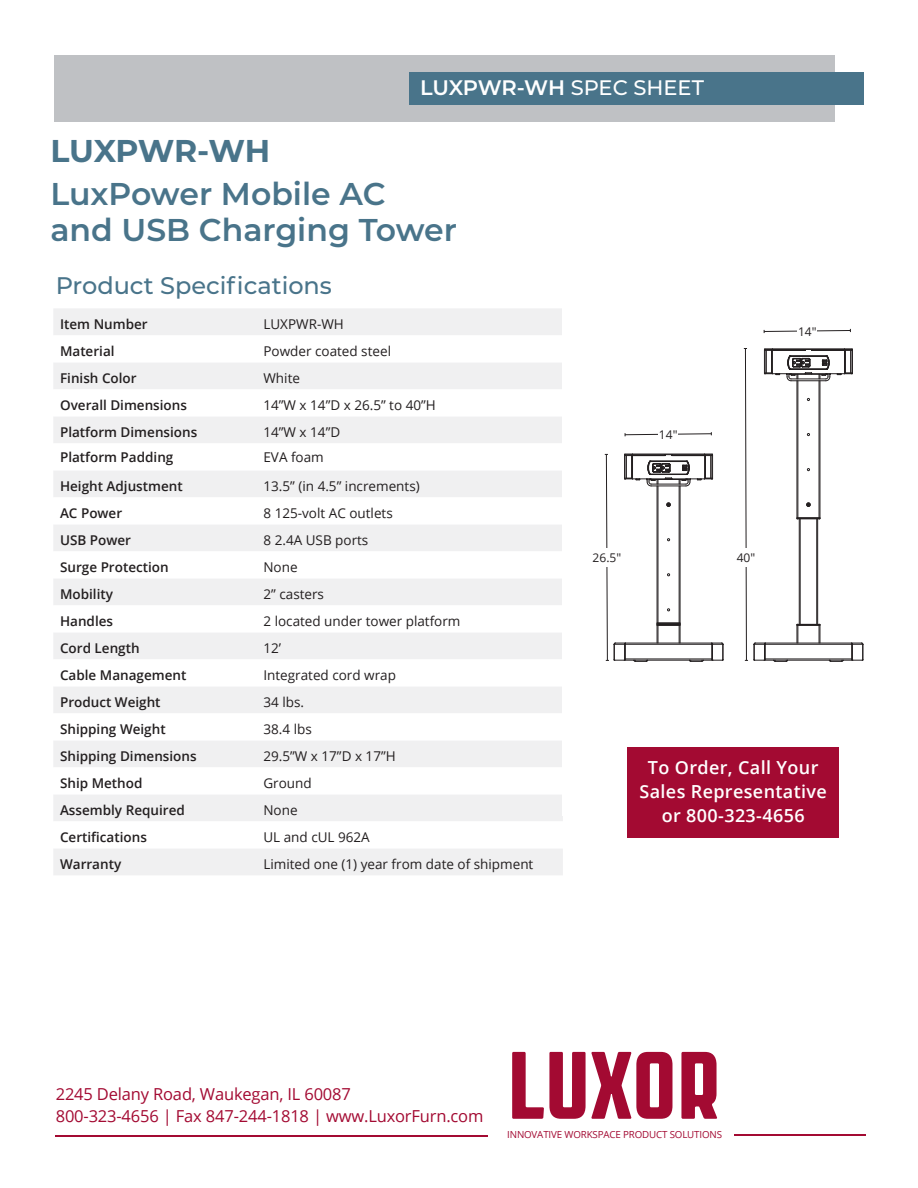
<style>
.page{position:relative;width:918px;height:1188px;background:#fff}
.page>*{position:absolute;margin:0;border:0;box-sizing:border-box;transform-origin:0 0}
.t1{font:600 31.5px/36px "Montserrat";color:#49748a}
.t2{font:700 31.5px "Montserrat";letter-spacing:-.015em;color:#49748a}
.t3{font:500 24px "Montserrat";color:#49748a}
.t4{font:600 21px "Montserrat";letter-spacing:-.015em;color:#fff}
.t5{font:600 18px "Open Sans";letter-spacing:.02em;color:#fff}
.Footer_Contact_info{font:16.5px "Open Sans";letter-spacing:-.01em;color:#a30a32}
.t6{font:13.5px "Open Sans";color:#231f20}
.t7{font:600 13.5px "Open Sans";color:#231f20}
.t8{font:12px "Open Sans";color:#231f20}
.t9{font:10.5px "Myriad Pro";color:#231f20}
.t10{font:9.75px "Open Sans";letter-spacing:-.015em;color:#a30a32}
.s1{font-weight:500}
</style>
<div class="page">
<svg style="left:512px;top:1052px;width:160px;height:67px"></svg>
<svg style="left:681px;top:1052px;width:36px;height:67px"></svg>
<hr style="left:56px;top:1136px;width:432px;height:1px;background:#a30a32">
<hr style="left:734px;top:1134px;width:132px;height:2px;background:#a30a32">
<div style="left:627px;top:747px;width:212px;height:91px;background:#a30a32"></div>
<div style="left:54px;top:55px;width:781px;height:67px;background:#bfc1c4"></div>
<div style="left:410px;top:72px;width:454px;height:32px;background:#49748a"></div>
<div style="left:53px;top:309px;width:510px;height:566px;background:#f0f0f1"></div>
<svg style="left:53px;top:335px;width:510px;height:27px"></svg>
<svg style="left:53px;top:389px;width:510px;height:162px"></svg>
<svg style="left:53px;top:551px;width:510px;height:243px"></svg>
<svg style="left:53px;top:821px;width:510px;height:27px"></svg>
<svg style="left:624px;top:432px;width:88px;height:4px"></svg>
<svg style="left:763px;top:329px;width:88px;height:4px"></svg>
<svg style="left:744px;top:348px;width:4px;height:313px"></svg>
<svg style="left:605px;top:454px;width:119px;height:208px"></svg>
<hr style="left:791px;top:381px;width:35px;height:1px;background:#231f20">
<hr style="left:791px;top:379px;width:35px;height:1px;background:#231f20">
<svg style="left:806px;top:503px;width:5px;height:4px"></svg>
<hr style="left:812px;top:373px;width:32px;height:1px;background:#231f20">
<hr style="left:773px;top:373px;width:32px;height:1px;background:#231f20">
<hr style="left:791px;top:356px;width:35px;height:1px;background:#231f20">
<hr style="left:791px;top:369px;width:35px;height:1px;background:#231f20">
<hr style="left:792px;top:374px;width:33px;height:1px;background:#231f20">
<hr style="left:772px;top:350px;width:32px;height:1px;background:#231f20">
<hr style="left:772px;top:349px;width:32px;height:1px;background:#231f20">
<hr style="left:812px;top:350px;width:33px;height:1px;background:#231f20">
<hr style="left:812px;top:349px;width:33px;height:1px;background:#231f20">
<hr style="left:797px;top:381px;width:1px;height:137px;background:#231f20">
<svg style="left:797px;top:518px;width:24px;height:2px"></svg>
<hr style="left:820px;top:381px;width:1px;height:137px;background:#231f20">
<svg style="left:797px;top:624px;width:24px;height:19px"></svg>
<hr style="left:799px;top:519px;width:1px;height:105px;background:#231f20">
<hr style="left:817px;top:519px;width:1px;height:105px;background:#231f20">
<hr style="left:765px;top:644px;width:87px;height:1px;background:#231f20">
<hr style="left:765px;top:659px;width:87px;height:1px;background:#231f20">
<hr style="left:765px;top:660px;width:87px;height:1px;background:#231f20">
<hr style="left:765px;top:643px;width:87px;height:1px;background:#231f20">
<svg style="left:837px;top:349px;width:16px;height:26px"></svg>
<svg style="left:764px;top:349px;width:16px;height:26px"></svg>
<svg style="left:786px;top:349px;width:27px;height:32px"></svg>
<hr style="left:798px;top:381px;width:1px;height:137px;background:#231f20">
<svg style="left:819px;top:355px;width:12px;height:26px"></svg>
<hr style="left:819px;top:381px;width:1px;height:137px;background:#231f20">
<hr style="left:800px;top:519px;width:1px;height:105px;background:#231f20">
<hr style="left:816px;top:519px;width:1px;height:105px;background:#231f20">
<svg style="left:754px;top:643px;width:12px;height:18px"></svg>
<svg style="left:851px;top:643px;width:13px;height:18px"></svg>
<svg style="left:829px;top:660px;width:15px;height:2px"></svg>
<svg style="left:773px;top:660px;width:15px;height:2px"></svg>
<div style="left:589px;top:548px;width:36px;height:19px;background:#fff"></div>
<div style="left:728px;top:548px;width:36px;height:19px;background:#fff"></div>
<div style="left:658px;top:425px;width:20px;height:18px;background:#fff"></div>
<div style="left:797px;top:322px;width:20px;height:18px;background:#fff"></div>
<p class="t4" style="left:420px;top:73px;width:286px">LUXPWR-WH <span class="s1">SPEC SHEET</span></p>
<p class="t2" style="left:50px;top:129px;width:221px">LUXPWR-WH</p>
<p class="t1" style="left:50px;top:175px;width:408px">LuxPower Mobile AC<br>and USB Charging Tower</p>
<p class="t3" style="left:56px;top:268px;width:278px">Product Specifications</p>
<p class="t7" style="left:60px;top:314px;width:89px">Item Number</p>
<p class="t6" style="left:263px;top:314px;width:82px">LUXPWR-WH</p>
<p class="t7" style="left:60px;top:341px;width:56px">Material</p>
<p class="t6" style="left:263px;top:341px;width:129px">Powder coated steel</p>
<p class="t7" style="left:60px;top:368px;width:78px">Finish Color</p>
<p class="t6" style="left:263px;top:368px;width:38px">White</p>
<p class="t7" style="left:60px;top:395px;width:128px">Overall Dimensions</p>
<p class="t6" style="left:263px;top:395px;width:174px">14”W x 14”D x 26.5” to 40”H</p>
<p class="t7" style="left:60px;top:422px;width:139px">Platform Dimensions</p>
<p class="t6" style="left:263px;top:422px;width:78px">14”W x 14”D</p>
<p class="t7" style="left:60px;top:448px;width:115px">Platform Padding</p>
<p class="t6" style="left:263px;top:448px;width:62px">EVA foam</p>
<p class="t7" style="left:60px;top:476px;width:124px">Height Adjustment</p>
<p class="t6" style="left:263px;top:476px;width:158px">13.5” (in 4.5” increments)</p>
<p class="t7" style="left:60px;top:503px;width:64px">AC Power</p>
<p class="t6" style="left:263px;top:503px;width:131px">8 125-volt AC outlets</p>
<p class="t7" style="left:60px;top:530px;width:73px">USB Power</p>
<p class="t6" style="left:263px;top:530px;width:106px">8 2.4A USB ports</p>
<p class="t7" style="left:60px;top:557px;width:110px">Surge Protection</p>
<p class="t6" style="left:263px;top:557px;width:36px">None</p>
<p class="t7" style="left:60px;top:584px;width:54px">Mobility</p>
<p class="t6" style="left:263px;top:584px;width:62px">2” casters</p>
<p class="t7" style="left:60px;top:611px;width:55px">Handles</p>
<p class="t6" style="left:263px;top:611px;width:199px">2 located under tower platform</p>
<p class="t7" style="left:60px;top:638px;width:81px">Cord Length</p>
<p class="t6" style="left:263px;top:638px;width:19px">12’</p>
<p class="t7" style="left:60px;top:665px;width:128px">Cable Management</p>
<p class="t6" style="left:263px;top:665px;width:134px">Integrated cord wrap</p>
<p class="t7" style="left:60px;top:692px;width:102px">Product Weight</p>
<p class="t6" style="left:263px;top:692px;width:42px">34 lbs.</p>
<p class="t7" style="left:60px;top:719px;width:107px">Shipping Weight</p>
<p class="t6" style="left:263px;top:719px;width:50px">38.4 lbs</p>
<p class="t7" style="left:60px;top:746px;width:138px">Shipping Dimensions</p>
<p class="t6" style="left:263px;top:746px;width:134px">29.5”W x 17”D x 17”H</p>
<p class="t7" style="left:60px;top:773px;width:84px">Ship Method</p>
<p class="t6" style="left:263px;top:773px;width:50px">Ground</p>
<p class="t7" style="left:60px;top:800px;width:126px">Assembly Required</p>
<p class="t6" style="left:263px;top:800px;width:36px">None</p>
<p class="t7" style="left:60px;top:827px;width:88px">Certifications</p>
<p class="t6" style="left:263px;top:827px;width:108px">UL and cUL 962A</p>
<p class="t7" style="left:60px;top:854px;width:63px">Warranty</p>
<p class="t6" style="left:263px;top:854px;width:271px">Limited one (1) year from date of shipment</p>
<p class="t8" style="left:659px;top:426px;width:20px">14"</p>
<p class="t8" style="left:798px;top:323px;width:20px">14"</p>
<p class="t9" style="left:587px;top:550px;width:24px">26.5”</p>
<p class="t8" style="left:593px;top:549px;width:30px">26.5"</p>
<p class="t8" style="left:737px;top:549px;width:20px">40"</p>
<p class="t5" style="left:648px;top:755px;width:172px">To Order, Call Your</p>
<p class="t5" style="left:639px;top:779px;width:189px">Sales Representative</p>
<p class="t5" style="left:662px;top:803px;width:144px">or 800-323-4656</p>
<p class="Footer_Contact_info" style="left:56px;top:1083px;width:297px">2245 Delany Road, Waukegan, IL 60087</p>
<p class="Footer_Contact_info" style="left:56px;top:1105px;width:429px">800-323-4656 | Fax 847-244-1818 | www.LuxorFurn.com</p>
<p class="t10" style="left:507px;top:1128px;width:216px">INNOVATIVE WORKSPACE PRODUCT SOLUTIONS</p>
</div>
